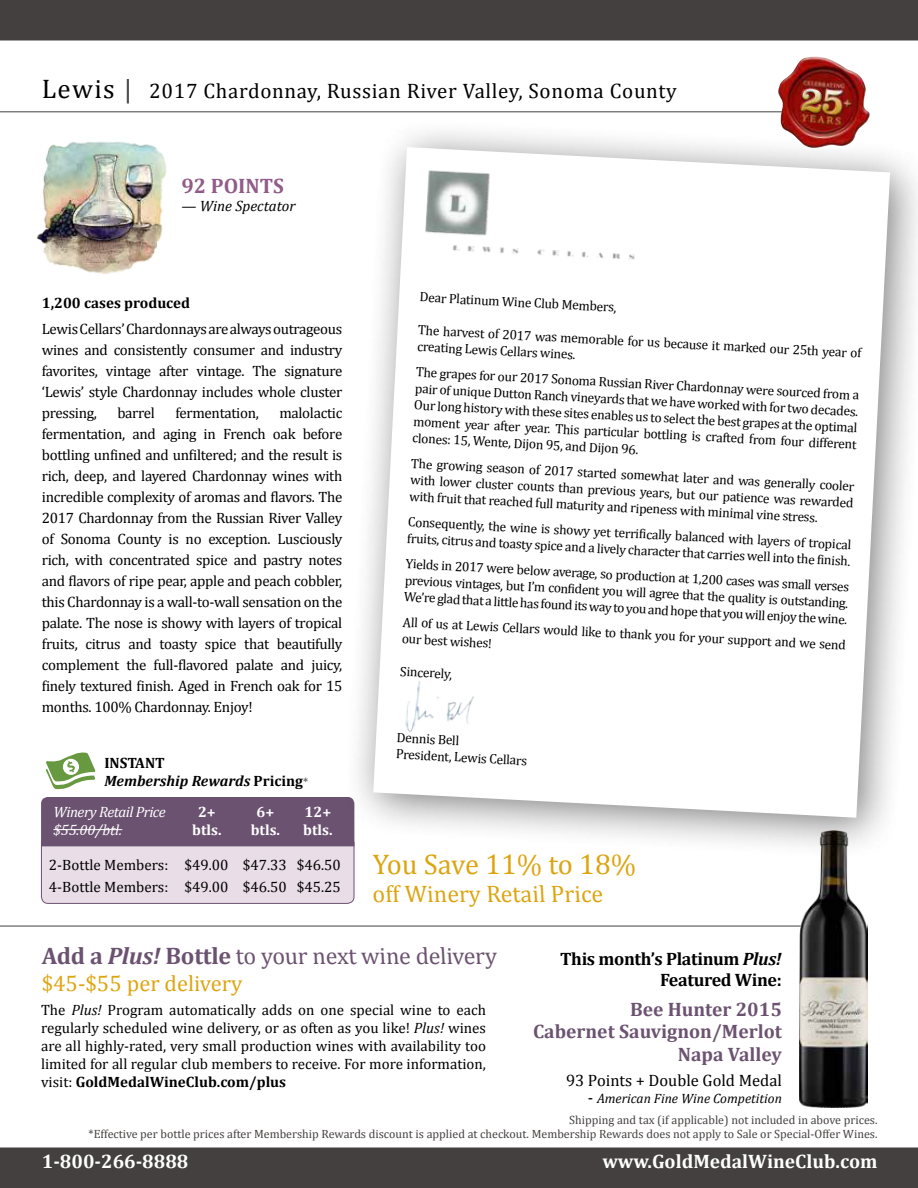
<style>
.page{position:relative;width:918px;height:1188px;background:#fff}
.page>*{position:absolute;margin:0;border:0;box-sizing:border-box;transform-origin:0 0}
.t1{font:28.5px "Cambria";letter-spacing:-.005em;color:#dca510}
.t2{font:24px "Cambria";color:#6c5271}
.t3{font:24px "Cambria";color:#dca510}
.t4{font:22.5px "Cambria";color:#dca510}
.t5{font:21px "Cambria";letter-spacing:.03em;color:#000}
.t6{font:700 21px "Cambria";color:#925b89}
.t7{font:700 19.5px/22.5px "Cambria";color:#6c5271;text-align:right}
.t8{font:700 19.5px "Cambria";color:#fff}
.t9{font:700 18px/21px "Cambria";letter-spacing:-.02em;color:#000;text-align:right}
.t10{font:16.5px "Cambria";color:#000}
.t11{font:15px/21px "Cambria";letter-spacing:-.02em;color:#000;text-align:justify}
.t12{font:15px/22.5px "Cambria";color:#000}
.t13{font:italic 700 15px/18px "Cambria";color:#000}
.t14{font:italic 15px/18px "Cambria";letter-spacing:-.03em;color:#fff}
.t15{font:700 15px "Cambria";color:#fff}
.t16{font:700 15px "Cambria";color:#000}
.t17{font:italic 15px "Cambria";color:#000}
.t18{font:13.5px/16.5px "Cambria";color:#000}
.t19{font:italic 13.5px "Cambria";color:#000}
.t20{font:12px/14.4px "Cambria";color:#44403f;text-align:right}
.s1{font-size:27px}
.s2{font-size:27px;color:#44403f}
.s3{font-style:normal}
.s4{font-weight:400;font-style:normal;font-size:12px;color:#44403f}
.s5{font-weight:700}
.s6{font-weight:700;font-style:italic}
.s7{font-style:italic}
.s8{font-style:normal;font-size:16.5px}
</style>
<div class="page">
<div style="left:0;top:0;width:918px;height:40px;background:#44403f"></div>
<div style="left:0;top:1148px;width:918px;height:40px;background:#44403f"></div>
<svg style="left:41px;top:797px;width:314px;height:107px;background:#af9db0"></svg>
<hr style="left:53px;top:829px;width:69px;height:1px;background:#fff">
<svg style="left:46px;top:753px;width:49px;height:36px"></svg>
<hr style="left:0;top:926px;width:824px;height:1px;background:#44403f">
<div style="left:343px;top:117px;width:575px;height:744px;background:#000;opacity:.5"></div>
<svg style="left:373px;top:147px;width:517px;height:671px"></svg>
<img style="left:36px;top:141px;width:131px;height:134px">
<hr style="left:0;top:111px;width:809px;height:1px;background:#44403f">
<img style="left:778px;top:57px;width:92px;height:91px">
<img style="left:801px;top:89px;width:21px;height:24px">
<img style="left:800px;top:830px;width:67px;height:277px">
<img style="left:396px;top:148px;width:506px;height:134px">
<img style="left:401px;top:678px;width:83px;height:66px">
<h3 class="t5" style="left:42px;top:78px;width:637px"><span class="s1">Lewis</span> <span class="s2">|</span> 2017 Chardonnay, Russian River Valley, Sonoma County</h3>
<h3 class="t6" style="left:181px;top:171px;width:104px">92 POINTS</h3>
<p class="t17" style="left:181px;top:196px;width:116px">— Wine Spectator</p>
<p class="t16" style="left:42px;top:292px;width:150px">1,200 cases produced</p>
<p class="t18" style="left:420px;top:289px;width:199px;rotate:3deg">Dear Platinum Wine Club Members,</p>
<p class="t18" style="left:419px;top:322px;width:445px;rotate:3deg">The harvest of 2017 was memorable for us because it marked our 25th year of creating Lewis Cellars wines.</p>
<p class="t18" style="left:416px;top:363px;width:445px;text-align:justify;rotate:3deg">The grapes for our 2017 Sonoma Russian River Chardonnay were sourced from a pair of unique Dutton Ranch vineyards that we have worked with for two decades.<br>Our long history with these sites enables us to select the best grapes at the optimal moment year after year. This particular bottling is crafted from four different clones: 15, Wente, Dijon 95, and Dijon 96.</p>
<p class="t18" style="left:412px;top:455px;width:445px;text-align:justify;rotate:3deg">The growing season of 2017 started somewhat later and was generally cooler with lower cluster counts than previous years, but our patience was rewarded with fruit that reached full maturity and ripeness with minimal vine stress.</p>
<p class="t11" style="left:42px;top:318px;width:302px">Lewis Cellars’ Chardonnays are always outrageous wines and consistently consumer and industry favorites, vintage after vintage. The signature ‘Lewis’ style Chardonnay includes whole cluster pressing,</p>
<p class="t11" style="left:117px;top:402px;width:39px">barrel</p>
<p class="t11" style="left:175px;top:402px;width:85px">fermentation,</p>
<p class="t11" style="left:42px;top:402px;width:302px;text-indent:238px">malolactic fermentation, and aging in French oak before bottling unfined and unfiltered; and the result is rich, deep, and layered Chardonnay wines with incredible complexity of aromas and flavors. The 2017 Chardonnay from the Russian River Valley of Sonoma County is no exception. Lusciously rich, with concentrated spice and pastry notes and flavors of ripe pear, apple and peach cobbler, this Chardonnay is a wall-to-wall sensation on the palate. The nose is showy with layers of tropical fruits, citrus and toasty spice that beautifully complement the full-flavored palate and juicy, finely textured finish. Aged in French oak for 15 months. 100% Chardonnay. Enjoy!</p>
<p class="t18" style="left:409px;top:513px;width:445px;rotate:3deg">Consequently, the wine is showy yet terrifically balanced with layers of tropical fruits, citrus and toasty spice and a lively character that carries well into the finish.</p>
<p class="t18" style="left:406px;top:555px;width:445px;text-align:justify;rotate:3deg">Yields in 2017 were below average, so production at 1,200 cases was small verses previous vintages, but I’m confident you will agree that the quality is outstanding.<br>We’re glad that a little has found its way to you and hope that you will enjoy the wine.</p>
<p class="t18" style="left:403px;top:614px;width:445px;rotate:3deg">All of us at Lewis Cellars would like to thank you for your support and we send our best wishes!</p>
<p class="t18" style="left:401px;top:663px;width:53px;rotate:3deg">Sincerely,</p>
<p class="t18" style="left:397px;top:729px;width:133px;rotate:3deg">Dennis Bell<br>President, Lewis Cellars</p>
<p class="t13" style="left:104px;top:754px;width:205px"><span class="s3">INSTANT<br></span>Membership Rewards <span class="s3">Pricing</span><span class="s4">*</span></p>
<p class="t14" style="left:53px;top:802px;width:114px">Winery Retail Price $55.00/btl.</p>
<p class="t12" style="left:49px;top:853px;width:293px">2-Bottle Members: $49.00 $47.33 $46.50<br>4-Bottle Members: $49.00 $46.50 $45.25</p>
<p class="t15" style="left:198px;top:801px;width:19px">2+</p>
<p class="t15" style="left:257px;top:801px;width:19px">6+</p>
<p class="t15" style="left:305px;top:801px;width:28px">12+</p>
<p class="t15" style="left:192px;top:819px;width:31px">btls.</p>
<p class="t15" style="left:251px;top:819px;width:31px">btls.</p>
<p class="t15" style="left:303px;top:819px;width:31px">btls.</p>
<h1 class="t1" style="left:373px;top:847px;width:265px">You Save 11% to 18%</h1>
<h2 class="t3" style="left:373px;top:880px;width:239px">offWineryRetailPrice</h2>
<h2 class="t2" style="left:42px;top:942px;width:464px"><span class="s5">Ad d a</span> <span class="s6">Plus!</span> <span class="s5">B ottl e</span> toyournextwinedelivery</h2>
<h3 class="t4" style="left:42px;top:970px;width:202px">$45-$55 per delivery</h3>
<p class="t11" style="left:41px;top:1001px;width:446px;line-height:18px">The <span class="s7">Plus!</span> Program automatically adds on one special wine to each regularly scheduled wine delivery, or as often as you like! <span class="s7">Plus!</span> wines are all highly-rated, very small production wines with availability too limited for all regular club members to receive. For more information, visit: <span class="s5">GoldMedalWineClub.com/plus</span></p>
<h3 class="t9" style="left:560px;top:947px;width:223px">This month’s Platinum <span class="s7">Plus!<br></span>Featured Wine:</h3>
<h3 class="t7" style="left:533px;top:997px;width:250px">Bee Hunter 2015<br>Cabernet Sauvignon/Merlot<br>Napa Valley</h3>
<p class="t10" style="left:566px;top:1071px;width:217px">93 Points + Double Gold Medal</p>
<p class="t19" style="left:588px;top:1089px;width:195px"><span class="s8">-</span> American Fine Wine Competition</p>
<p class="t20" style="left:89px;top:1112px;width:790px">Shipping and tax (if applicable) not included in above prices.<br>*Effective per bottle prices after Membership Rewards discount is applied at checkout. Membership Rewards does not apply to Sale or Special-Offer Wines.</p>
<h3 class="t8" style="left:42px;top:1147px;width:148px">1-800-266-8888</h3>
<h3 class="t8" style="left:602px;top:1147px;width:277px">www.GoldMedalWineClub.com</h3>
</div>
